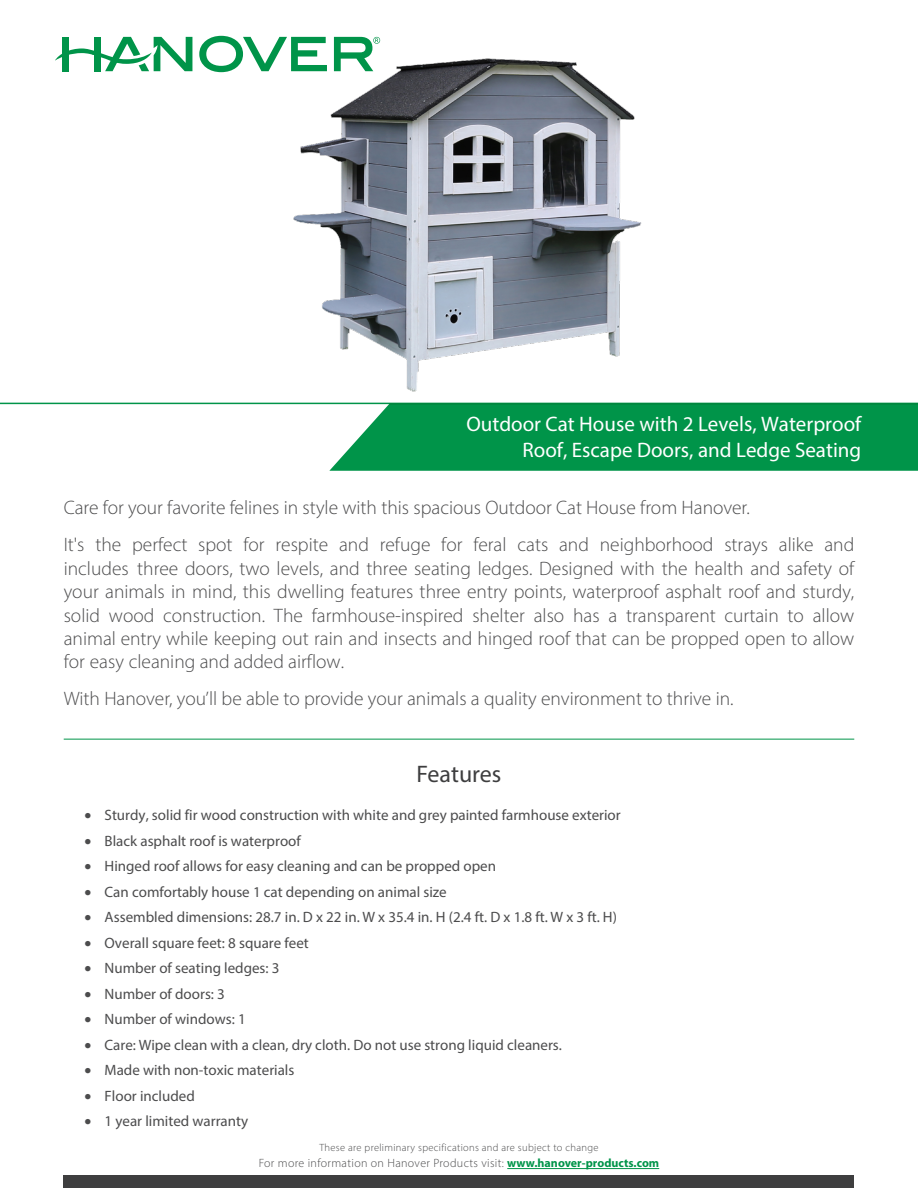
<style>
.page{position:relative;width:918px;height:1188px;background:#fff}
.page>*{position:absolute;margin:0;border:0;box-sizing:border-box;transform-origin:0 0}
.t1{font:24px "Myriad Pro";color:#3e3e3f}
.t2{font:21px/26.1px "Myriad Pro";color:#fff;text-align:right}
.t3{font:300 19.5px/23.4px "Myriad Pro";color:#4c4c4d}
.t4{font:15px "Myriad Pro";color:#4c4c4d}
.t5{font:300 12px "Myriad Pro";letter-spacing:.03em;color:#4c4c4d}
.t6{font:300 10.5px "Myriad Pro";letter-spacing:.03em;color:#4c4c4d}
.s1{font-weight:700;color:#009449}
</style>
<div class="page">
<hr style="left:507px;top:1168px;width:152px;height:1px;background:#009449">
<div style="left:64px;top:1176px;width:790px;height:12px;background:#3e3e3f"></div>
<svg style="left:199px;top:36px;width:72px;height:36px"></svg>
<svg style="left:55px;top:37px;width:137px;height:34px"></svg>
<hr style="left:0;top:403px;width:918px;height:1px;background:#009449">
<hr style="left:64px;top:739px;width:790px;height:1px;background:#009449">
<svg style="left:329px;top:404px;width:589px;height:67px;background:#0d9952"></svg>
<img style="left:271px;top:36px;width:371px;height:356px">
<p class="t2" style="left:466px;top:410px;width:397px">Outdoor Cat House with 2 Levels, Waterproof<br>Roof, Escape Doors, and Ledge Seating</p>
<p class="t3" style="left:64px;top:489px;width:792px;line-height:36.9px">Care for your favorite felines in style with this spacious Outdoor Cat House from Hanover.<br>It's the perfect spot for respite and refuge for feral cats and neighborhood strays alike and</p>
<p class="t3" style="left:64px;top:556px;width:792px;text-align:justify">includes three doors, two levels, and three seating ledges. Designed with the health and safety of your animals in mind, this dwelling features three entry points, waterproof asphalt roof and sturdy, solid wood construction. The farmhouse-inspired shelter also has a transparent curtain to allow animal entry while keeping out rain and insects and hinged roof that can be propped open to allow for easy cleaning and added airflow.</p>
<p class="t3" style="left:64px;top:687px;width:671px">With Hanover, you’ll be able to provide your animals a quality environment to thrive in.</p>
<p class="t1" style="left:417px;top:760px;width:86px">Features</p>
<p class="t4" style="left:85px;top:806px;width:538px">• Sturdy, solid fir wood construction with white and grey painted farmhouse exterior</p>
<p class="t4" style="left:85px;top:831px;width:218px">• Black asphalt roof is waterproof</p>
<p class="t4" style="left:85px;top:857px;width:413px">• Hinged roof allows for easy cleaning and can be propped open</p>
<p class="t4" style="left:85px;top:882px;width:364px">• Can comfortably house 1 cat depending on animal size</p>
<p class="t4" style="left:85px;top:908px;width:534px">• Assembled dimensions: 28.7 in. D x 22 in. W x 35.4 in. H (2.4 ft. D x 1.8 ft. W x 3 ft. H)</p>
<p class="t4" style="left:85px;top:933px;width:226px">• Overall square feet: 8 square feet</p>
<p class="t4" style="left:85px;top:959px;width:196px">• Number of seating ledges: 3</p>
<p class="t4" style="left:85px;top:984px;width:142px">• Number of doors: 3</p>
<p class="t4" style="left:85px;top:1010px;width:163px">• Number of windows: 1</p>
<p class="t4" style="left:85px;top:1035px;width:479px">• Care: Wipe clean with a clean, dry cloth. Do not use strong liquid cleaners.</p>
<p class="t4" style="left:85px;top:1061px;width:211px">• Made with non-toxic materials</p>
<p class="t4" style="left:85px;top:1086px;width:112px">• Floor included</p>
<p class="t4" style="left:85px;top:1112px;width:165px">• 1 year limited warranty</p>
<p class="t6" style="left:319px;top:1141px;width:281px">These are preliminary specifications and are subject to change</p>
<p class="t5" style="left:259px;top:1156px;width:402px">For more information on Hanover Products visit: <span class="s1">www.hanover-products.com</span></p>
</div>
